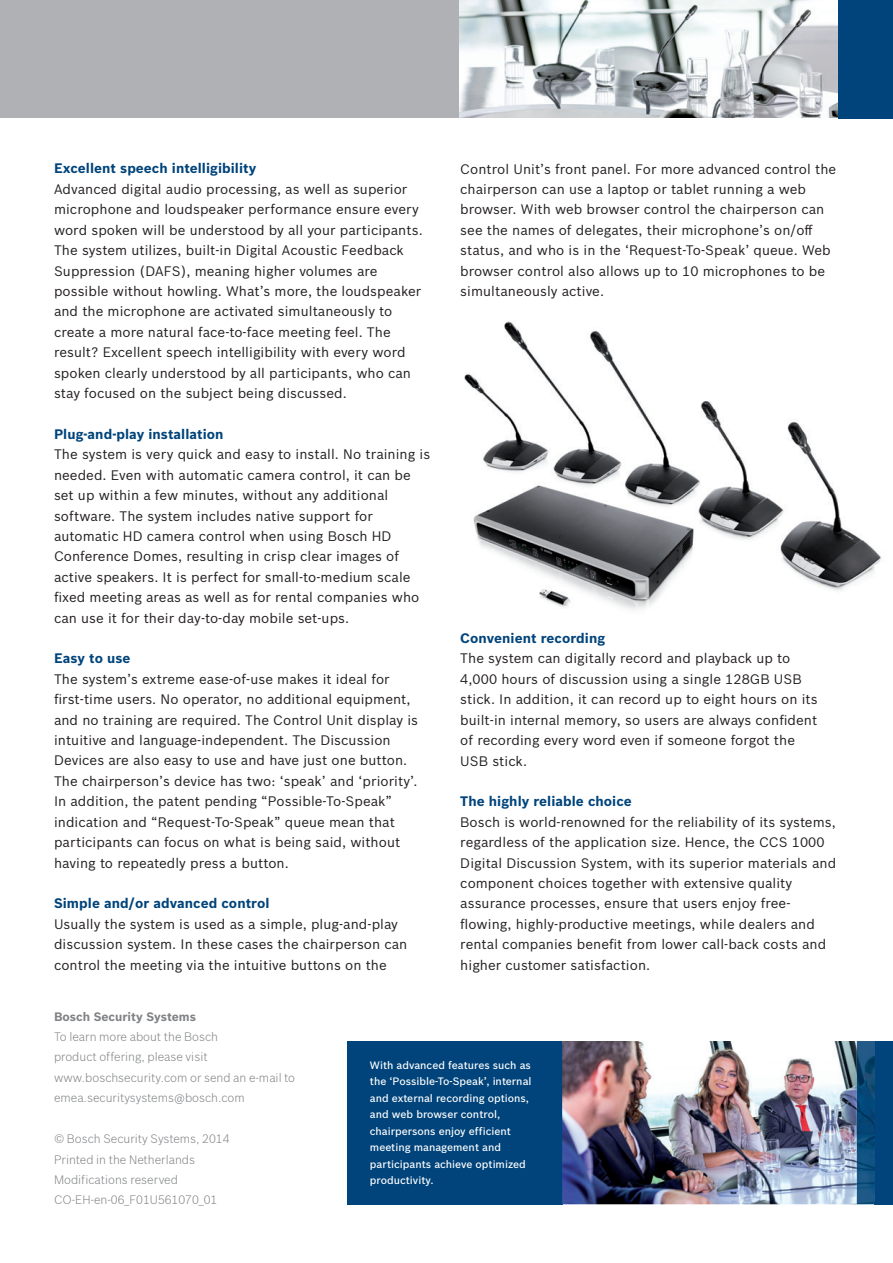
<style>
.page{position:relative;width:893px;height:1263px;background:#fff}
.page>*{position:absolute;margin:0;border:0;box-sizing:border-box;transform-origin:0 0}
.t1{font:13.5px/20.4px "Bosch Sans";letter-spacing:.005em;color:#231f20}
.t2{font:700 13.5px "Bosch Sans";letter-spacing:.005em;color:#00447b}
.t3{font:300 12px/20.4px "Bosch Sans";color:#808285}
.t4{font:700 12px "Bosch Sans";color:#808285}
.t5{font:500 10.5px/16.5px "Bosch Sans";color:#fff}
</style>
<div class="page">
<img style="left:464px;top:321px;width:418px;height:289px">
<div style="left:347px;top:1041px;width:216px;height:163px;background:#00447b"></div>
<div style="left:875px;top:1041px;width:18px;height:163px;background:#00447b"></div>
<img style="left:562px;top:1041px;width:295px;height:163px">
<img style="left:857px;top:1041px;width:18px;height:163px">
<div style="left:0;top:0;width:460px;height:118px;background:#b0b1b5"></div>
<img style="left:460px;top:0;width:379px;height:118px">
<div style="left:839px;top:0;width:54px;height:118px;background:#00447b"></div>
<p class="t2" style="left:54px;top:158px;width:204px">Excellent speech intelligibility</p>
<p class="t1" style="left:54px;top:178px;width:370px">Advanced digital audio processing, as well as superior microphone and loudspeaker performance ensure every word spoken will be understood by all your participants.<br>The system utilizes, built-in Digital Acoustic Feedback Suppression (DAFS), meaning higher volumes are possible without howling. What’s more, the loudspeaker and the microphone are activated simultaneously to create a more natural face-to-face meeting feel. The result? Excellent speech intelligibility with every word spoken clearly understood by all participants, who can stay focused on the subject being discussed.</p>
<p class="t2" style="left:54px;top:424px;width:171px">Plug-and-play installation</p>
<p class="t1" style="left:54px;top:443px;width:378px">The system is very quick and easy to install. No training is needed. Even with automatic camera control, it can be set up within a few minutes, without any additional software. The system includes native support for automatic HD camera control when using Bosch HD Conference Domes, resulting in crisp clear images of active speakers. It is perfect for small-to-medium scale fixed meeting areas as well as for rental companies who can use it for their day-to-day mobile set-ups.</p>
<p class="t2" style="left:54px;top:648px;width:78px">Easy to use</p>
<p class="t1" style="left:54px;top:668px;width:366px">The system’s extreme ease-of-use makes it ideal for first-time users. No operator, no additional equipment, and no training are required. The Control Unit display is intuitive and language-independent. The Discussion Devices are also easy to use and have just one button.<br>The chairperson’s device has two: ‘speak’ and ‘priority’.<br>In addition, the patent pending “Possible-To-Speak” indication and “Request-To-Speak” queue mean that participants can focus on what is being said, without having to repeatedly press a button.</p>
<p class="t2" style="left:54px;top:893px;width:217px">Simple and/or advanced control</p>
<p class="t1" style="left:54px;top:913px;width:355px">Usually the system is used as a simple, plug-and-play discussion system. In these cases the chairperson can control the meeting via the intuitive buttons on the</p>
<p class="t1" style="left:460px;top:158px;width:377px">Control Unit’s front panel. For more advanced control the chairperson can use a laptop or tablet running a web browser. With web browser control the chairperson can see the names of delegates, their microphone’s on/off status, and who is in the ‘Request-To-Speak’ queue. Web browser control also allows up to 10 microphones to be simultaneously active.</p>
<p class="t2" style="left:460px;top:628px;width:146px">Convenient recording</p>
<p class="t1" style="left:460px;top:647px;width:359px">The system can digitally record and playback up to 4,000 hours of discussion using a single 128GB USB stick. In addition, it can record up to eight hours on its built-in internal memory, so users are always confident of recording every word even if someone forgot the USB stick.</p>
<p class="t2" style="left:460px;top:791px;width:173px">The highly reliable choice</p>
<p class="t1" style="left:460px;top:811px;width:377px">Bosch is world-renowned for the reliability of its systems, regardless of the application size. Hence, the CCS 1000<br>Digital Discussion System, with its superior materials and component choices together with extensive quality assurance processes, ensure that users enjoy free&shy;flowing, highly-productive meetings, while dealers and rental companies benefit from lower call-back costs and higher customer satisfaction.</p>
<p class="t4" style="left:54px;top:1007px;width:143px">Bosch Security Systems</p>
<p class="t3" style="left:54px;top:1026px;width:243px">To learn more about the Bosch<br>product offering, please visit www.boschsecurity.com or send an e-mail to emea.securitysystems@bosch.com</p>
<p class="t3" style="left:54px;top:1128px;width:177px">© Bosch Security Systems, 2014<br>Printed in the Netherlands<br>Modifications reserved<br>CO-EH-en-06_F01U561070_01</p>
<p class="t5" style="left:370px;top:1056px;width:163px">With advanced features such as the ‘Possible-To-Speak’, internal and external recording options, and web browser control, chairpersons enjoy efficient meeting management and participants achieve optimized productivity.</p>
</div>
